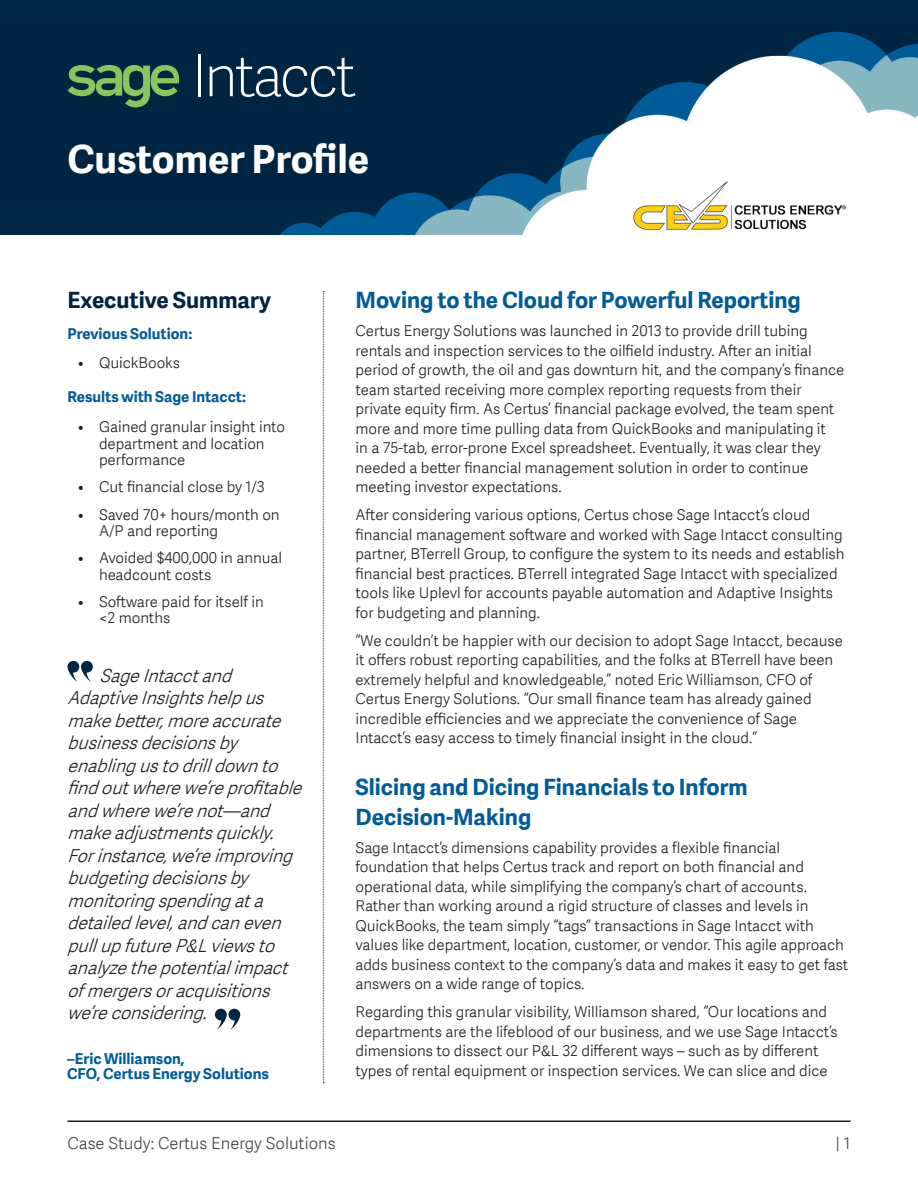
<style>
.page{position:relative;width:918px;height:1188px;background:#fff}
.page>*{position:absolute;margin:0;border:0;box-sizing:border-box;transform-origin:0 0}
.Docoment_Title{font:700 39px "Adelle Sans SAGE";color:#fff}
.Head_1{font:700 22.5px/30px "Adelle Sans SAGE";color:#005c98}
.LHS_Head{font:700 22.5px "Adelle Sans SAGE";color:#002442}
.Quotes{font:italic 18px/22.5px "Adelle Sans SAGE Lt";color:#231f20}
.Bottom_doc_title{font:16.5px "Adelle Sans SAGE Lt";color:#444644}
.body_Copy_New{font:15px/19.5px "Adelle Sans SAGE Lt";color:#231f20}
.Author{font:700 15px/15px "Adelle Sans SAGE";color:#005c98}
.LHS_bullet_head{font:700 15px "Adelle Sans SAGE";color:#005c98}
</style>
<div class="page">
<img style="left:0;top:0;width:918px;height:234px">
<hr style="left:68px;top:1120px;width:783px;height:2px;background:#231f20">
<svg style="left:323px;top:291px;width:1px;height:792px"></svg>
<svg style="left:68px;top:661px;width:25px;height:21px"></svg>
<svg style="left:215px;top:1009px;width:25px;height:20px"></svg>
<img style="left:628px;top:176px;width:222px;height:58px">
<svg style="left:67px;top:65px;width:116px;height:43px;background:#3b6c4d"></svg>
<hr style="left:198px;top:54px;width:3px;height:42px;background:#fff">
<svg style="left:210px;top:58px;width:146px;height:39px;background:#345269"></svg>
<p class="Docoment_Title" style="left:68px;top:131px;width:303px">Customer Profile</p>
<p class="LHS_Head" style="left:68px;top:284px;width:205px">Executive Summary</p>
<p class="LHS_bullet_head" style="left:68px;top:323px;width:126px">Previous Solution:</p>
<p class="body_Copy_New" style="left:78px;top:352px;width:103px">• QuickBooks</p>
<p class="LHS_bullet_head" style="left:68px;top:386px;width:180px">Results with Sage Intacct:</p>
<p class="body_Copy_New" style="left:99px;top:418px;width:188px;line-height:16.5px;text-indent:-21px">• Gained granular insight into department and location performance</p>
<p class="body_Copy_New" style="left:78px;top:477px;width:188px">• Cut financial close by 1/3</p>
<p class="body_Copy_New" style="left:99px;top:505px;width:182px;line-height:16.5px;text-indent:-21px">• Saved 70+ hours/month on<br>A/P and reporting</p>
<p class="body_Copy_New" style="left:99px;top:549px;width:185px;line-height:16.5px;text-indent:-21px">• Avoided $400,000 in annual headcount costs</p>
<p class="body_Copy_New" style="left:99px;top:593px;width:166px;line-height:16.5px;text-indent:-21px">• Software paid for itself in &lt;2 months</p>
<p class="Quotes" style="left:67px;top:663px;width:243px;text-indent:32px">SageIntacctand<br>AdaptiveInsightshelpus make better, more accurate business decisions by enabling us to drill down to find out where we’re profitable and where we’re not—and makeadjustmentsquickly.<br>For instance, we’re improving budgeting decisions by monitoringspendingata detailedlevel,andcaneven pull up future P&amp;L views to analyzethepotentialimpact ofmergersoracquisitions we’re considering.</p>
<p class="Author" style="left:67px;top:1050px;width:203px">–Eric Williamson,<br>CFO, Certus Energy Solutions</p>
<p class="Head_1" style="left:356px;top:284px;width:447px">Moving to the Cloud for Powerful Reporting</p>
<p class="body_Copy_New" style="left:356px;top:321px;width:490px">Certus Energy Solutions was launched in 2013 to provide drill tubing rentals and inspection services to the oilfield industry. After an initial period of growth, the oil and gas downturn hit, and the company’s finance team started receiving more complex reporting requests from their private equity firm. As Certus’ financial package evolved, the team spent more and more time pulling data from QuickBooks and manipulating it<br>in a 75-tab, error-prone Excel spreadsheet. Eventually, it was clear they needed a better financial management solution in order to continue meeting investor expectations.</p>
<p class="body_Copy_New" style="left:356px;top:505px;width:491px">After considering various options, Certus chose Sage Intacct’s cloud financial management software and worked with Sage Intacct consulting partner, BTerrell Group, to configure the system to its needs and establish financial best practices. BTerrell integrated Sage Intacct with specialized tools like Uplevl for accounts payable automation and Adaptive Insights for budgeting and planning.</p>
<p class="body_Copy_New" style="left:356px;top:630px;width:489px">“We couldn’t be happier with our decision to adopt Sage Intacct, because it offers robust reporting capabilities, and the folks at BTerrell have been extremely helpful and knowledgeable,” noted Eric Williamson, CFO of Certus Energy Solutions. “Our small finance team has already gained incredible efficiencies and we appreciate the convenience of Sage Intacct’s easy access to timely financial insight in the cloud.”</p>
<p class="Head_1" style="left:356px;top:771px;width:394px">Slicing and Dicing Financials to Inform<br>Decision-Making</p>
<p class="body_Copy_New" style="left:356px;top:837px;width:494px">Sage Intacct’s dimensions capability provides a flexible financial foundation that helps Certus track and report on both financial and operational data, while simplifying the company’s chart of accounts.<br>Rather than working around a rigid structure of classes and levels in QuickBooks, the team simply “tags” transactions in Sage Intacct with values like department, location, customer, or vendor. This agile approach adds business context to the company’s data and makes it easy to get fast answers on a wide range of topics.</p>
<p class="body_Copy_New" style="left:356px;top:1002px;width:484px">Regarding this granular visibility, Williamson shared, “Our locations and departments are the lifeblood of our business, and we use Sage Intacct’s dimensions to dissect our P&amp;L 32 different ways – such as by different types of rental equipment or inspection services. We can slice and dice</p>
<p class="Bottom_doc_title" style="left:68px;top:1132px;width:270px">Case Study: Certus Energy Solutions</p>
<p class="Bottom_doc_title" style="left:836px;top:1132px;width:17px">| 1</p>
</div>
